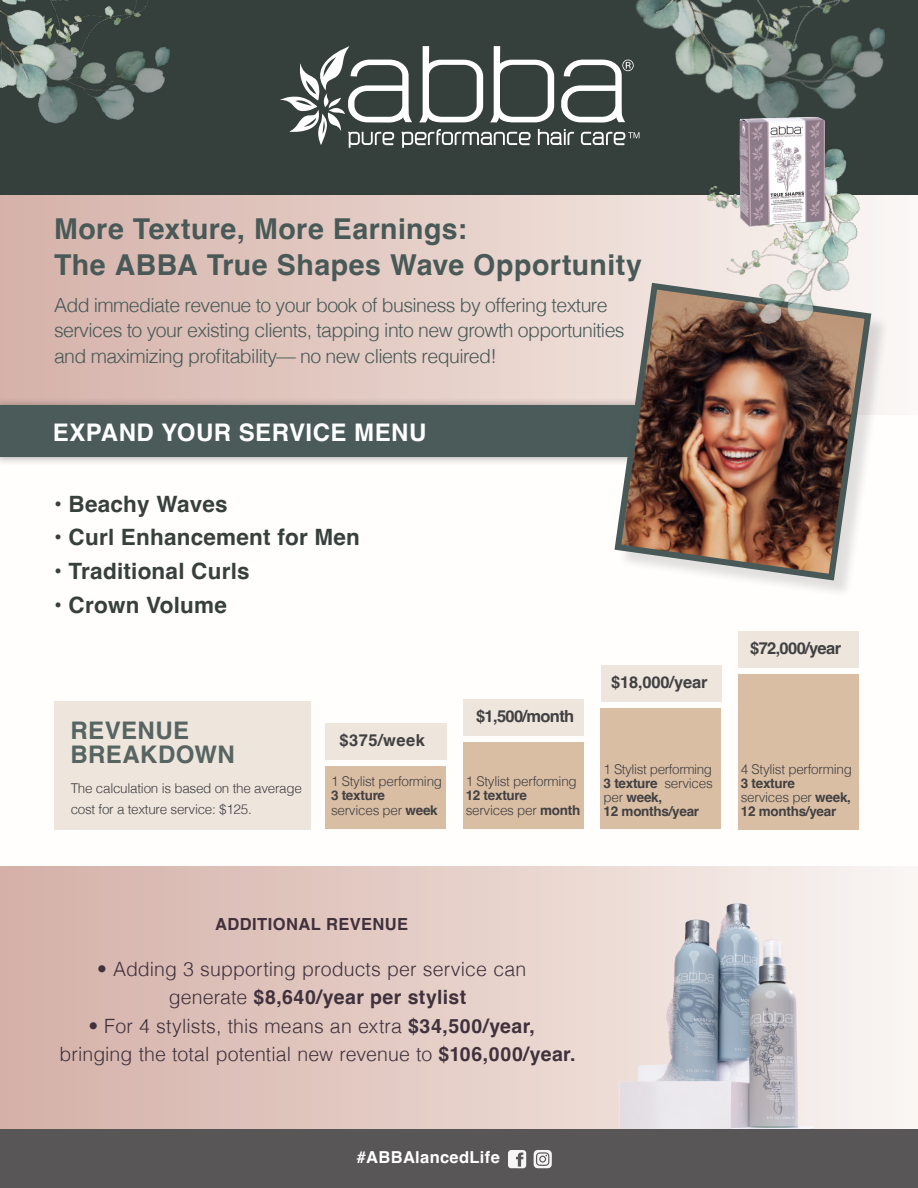
<style>
.page{position:relative;width:918px;height:1188px;background:#fff}
.page>*{position:absolute;margin:0;border:0;box-sizing:border-box;transform-origin:0 0}
.t1{font:700 28.8px "Helvetica";letter-spacing:.015em;color:#485957}
.t2{font:700 24.3px "Helvetica";letter-spacing:.02em;color:#fff}
.t3{font:700 24.3px/24px "Helvetica";letter-spacing:.02em;color:#566462}
.t4{font:700 22.5px "Helvetica";letter-spacing:.01em;color:#38403e}
.t5{font:300 19.65px "Helvetica";letter-spacing:.005em;color:#40313d}
.t6{font:700 19.65px "Helvetica";letter-spacing:.02em;color:#40313d}
.t7{font:300 19.5px/25.5px "Helvetica";letter-spacing:-.03em;color:#485957}
.t8{font:700 16.65px "Helvetica";letter-spacing:.025em;color:#40313d}
.t9{font:700 16.5px "Helvetica";letter-spacing:-.04em;color:#414042}
.t10{font:700 16.5px "Helvetica";letter-spacing:.02em;color:#fff}
.t11{font:700 16.5px "Helvetica";letter-spacing:-.01em;color:#414042}
.t12{font:300 13.5px/21px "Helvetica";letter-spacing:-.02em;color:#414042}
.t13{font:700 13.5px "Helvetica";letter-spacing:-.02em;color:#414042}
.s1{font-weight:700}
.s2{font-weight:300}
.s3{font-weight:700;font-size:19.5px}
</style>
<div class="page">
<svg style="left:0;top:194px;width:918px;height:221px;background:#e1c8c1"></svg>
<svg style="left:0;top:866px;width:918px;height:264px;background:#e2cac3"></svg>
<img style="left:610px;top:866px;width:225px;height:264px">
<div style="left:0;top:397px;width:730px;height:69px;background:#231f20;opacity:.38"></div>
<div style="left:0;top:405px;width:721px;height:52px;background:#4a5b59"></div>
<div style="left:54px;top:701px;width:256px;height:128px;background:#eee5dc"></div>
<div style="left:0;top:0;width:918px;height:194px;background:#35403d"></div>
<svg style="left:280px;top:46px;width:344px;height:102px"></svg>
<img style="left:624px;top:0;width:261px;height:145px">
<img style="left:0;top:0;width:170px;height:124px">
<div style="left:617px;top:286px;width:272px;height:312px;background:#231f20;opacity:.14"></div>
<img style="left:611px;top:279px;width:264px;height:305px">
<img style="left:662px;top:136px;width:235px;height:224px">
<div style="left:0;top:1130px;width:918px;height:58px;background:#585657"></div>
<svg style="left:508px;top:1150px;width:18px;height:18px"></svg>
<svg style="left:534px;top:1150px;width:18px;height:18px"></svg>
<img style="left:719px;top:68px;width:121px;height:182px">
<div style="left:325px;top:723px;width:122px;height:37px;background:#eee5dc"></div>
<div style="left:463px;top:699px;width:121px;height:37px;background:#eee5dc"></div>
<div style="left:601px;top:665px;width:121px;height:37px;background:#eee5dc"></div>
<div style="left:738px;top:631px;width:121px;height:37px;background:#eee5dc"></div>
<div style="left:325px;top:766px;width:121px;height:63px;background:#dabea4"></div>
<div style="left:463px;top:742px;width:121px;height:87px;background:#dabea4"></div>
<div style="left:601px;top:708px;width:120px;height:121px;background:#dabea4"></div>
<div style="left:739px;top:674px;width:120px;height:155px;background:#dabea4"></div>
<p class="t1" style="left:54px;top:212px;width:414px">More Texture, More Earnings:</p>
<p class="t1" style="left:54px;top:248px;width:590px">The ABBA True Shapes Wave Opportunity</p>
<p class="t7" style="left:54px;top:291px;width:572px">Add immediate revenue to your book of business by offering texture services to your existing clients, tapping into new growth opportunities and maximizing profitability— no new clients required!</p>
<p class="t2" style="left:53px;top:418px;width:375px">EXPAND YOUR SERVICE MENU</p>
<p class="t4" style="left:54px;top:490px;width:175px">• Beachy Waves</p>
<p class="t4" style="left:54px;top:524px;width:308px">• Curl Enhancement for Men</p>
<p class="t4" style="left:54px;top:557px;width:197px">• Traditional Curls</p>
<p class="t4" style="left:54px;top:591px;width:174px">• Crown Volume</p>
<p class="t3" style="left:70px;top:722px;width:166px">REVENUE<br>BREAKDOWN</p>
<p class="t12" style="left:71px;top:777px;width:233px">The calculation is based on the average cost for a texture service: $125.</p>
<p class="t9" style="left:339px;top:730px;width:87px">$375/week</p>
<p class="t12" style="left:331px;top:770px;width:113px">1 Stylist performing</p>
<p class="t13" style="left:331px;top:787px;width:56px">3 texture</p>
<p class="t12" style="left:331px;top:798px;width:108px">services per <span class="s1">week</span></p>
<p class="t9" style="left:476px;top:706px;width:100px">$1,500/month</p>
<p class="t12" style="left:466px;top:770px;width:113px">1 Stylist performing</p>
<p class="t13" style="left:466px;top:787px;width:63px">12 texture</p>
<p class="t12" style="left:466px;top:798px;width:116px">services per <span class="s1">month</span></p>
<p class="t11" style="left:611px;top:672px;width:98px">$18,000/year</p>
<p class="t12" style="left:604px;top:757px;width:110px">1 Stylist performing</p>
<p class="t13" style="left:604px;top:775px;width:111px">3 texture <span class="s2">services</span></p>
<p class="t13" style="left:604px;top:789px;width:60px"><span class="s2">per</span> week,</p>
<p class="t13" style="left:604px;top:803px;width:97px">12 months/year</p>
<p class="t9" style="left:750px;top:638px;width:92px">$72,000/year</p>
<p class="t12" style="left:741px;top:757px;width:113px">4 Stylist performing</p>
<p class="t13" style="left:741px;top:775px;width:56px">3 texture</p>
<p class="t12" style="left:741px;top:786px;width:112px">services per <span class="s1">week,</span></p>
<p class="t13" style="left:741px;top:803px;width:97px">12 months/year</p>
<p class="t8" style="left:215px;top:914px;width:195px">ADDITIONAL REVENUE</p>
<p class="t5" style="left:97px;top:952px;width:431px">• Adding 3 supporting products per service can</p>
<p class="t6" style="left:169px;top:985px;width:299px"><span class="s2">generate</span> $8,640/year per stylist</p>
<p class="t5" style="left:88px;top:1009px;width:448px">• For 4 stylists, this means an extra <span class="s1">$34,500/year,</span></p>
<p class="t5" style="left:60px;top:1038px;width:517px">bringing the total potential new revenue to <span class="s1">$106,000/year</span><span class="s3">.</span></p>
<p class="t10" style="left:357px;top:1148px;width:145px">#ABBAlancedLife</p>
</div>
